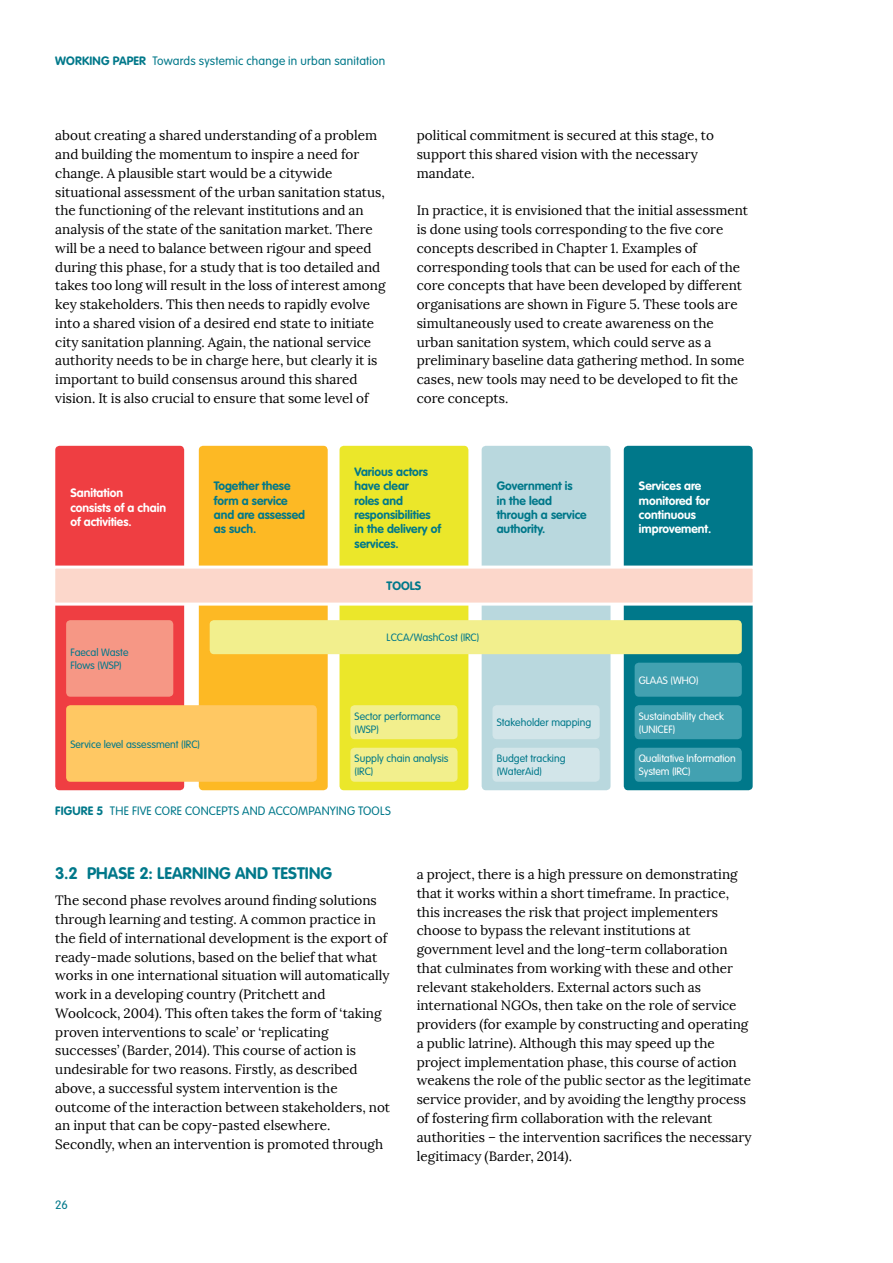
<style>
.page{position:relative;width:893px;height:1263px;background:#fff}
.page>*{position:absolute;margin:0;border:0;box-sizing:border-box;transform-origin:0 0}
.t1{font:700 16.5px "VAG Rounded Std";letter-spacing:.005em;color:#00788a}
.t2{font:13.5px/18.8px "Lora";color:#000}
.t3{font:700 12px/14.4px "VAG Rounded Std";color:#00788a}
.t4{font:300 12px "VAG Rounded Std";letter-spacing:.015em;color:#00788a}
.t5{font:700 12px/14.4px "VAG Rounded Std";color:#fff}
.t6{font:300 10.5px/12.6px "VAG Rounded Std";color:#00788a}
.t7{font:300 10.5px/12.6px "VAG Rounded Std";color:#fff}
.s1{font-weight:700}
</style>
<div class="page">
<div style="left:55px;top:446px;width:129px;height:344px;background:#ef3e42;border-radius:4px"></div>
<div style="left:199px;top:446px;width:129px;height:344px;background:#fdb924;border-radius:4px"></div>
<div style="left:340px;top:446px;width:128px;height:344px;background:#ebe72a;border-radius:4px"></div>
<div style="left:482px;top:446px;width:128px;height:344px;background:#b9d8de;border-radius:4px"></div>
<div style="left:624px;top:446px;width:129px;height:344px;background:#00788a;border-radius:4px"></div>
<div style="left:66px;top:620px;width:107px;height:77px;background:#f69785;border-radius:4px"></div>
<svg style="left:55px;top:564px;width:698px;height:43px;background:#f7d9cc"></svg>
<div style="left:210px;top:620px;width:532px;height:34px;background:#f2ef8d;border-radius:4px"></div>
<div style="left:66px;top:705px;width:251px;height:77px;background:#ffc863;border-radius:4px"></div>
<div style="left:350px;top:705px;width:108px;height:34px;background:#f2ef8d;border-radius:4px"></div>
<div style="left:492px;top:705px;width:108px;height:34px;background:#d2e5e9;border-radius:4px"></div>
<div style="left:635px;top:705px;width:107px;height:34px;background:#42a1b1;border-radius:4px"></div>
<div style="left:635px;top:663px;width:107px;height:34px;background:#42a1b1;border-radius:4px"></div>
<div style="left:350px;top:748px;width:108px;height:34px;background:#f2ef8d;border-radius:4px"></div>
<div style="left:492px;top:748px;width:108px;height:34px;background:#d2e5e9;border-radius:4px"></div>
<div style="left:635px;top:748px;width:107px;height:34px;background:#42a1b1;border-radius:4px"></div>
<p class="t4" style="left:55px;top:53px;width:332px"><span class="s1">WORKING PAPER</span> Towards systemic change in urban sanitation</p>
<p class="t2" style="left:55px;top:126px;width:332px">about creating a shared understanding of a problem and building the momentum to inspire a need for change. A plausible start would be a citywide situational assessment of the urban sanitation status, the functioning of the relevant institutions and an analysis of the state of the sanitation market. There will be a need to balance between rigour and speed during this phase, for a study that is too detailed and takes too long will result in the loss of interest among key stakeholders. This then needs to rapidly evolve into a shared vision of a desired end state to initiate city sanitation planning. Again, the national service authority needs to be in charge here, but clearly it is important to build consensus around this shared vision. It is also crucial to ensure that some level of</p>
<p class="t2" style="left:417px;top:126px;width:299px">political commitment is secured at this stage, to support this shared vision with the necessary mandate.</p>
<p class="t2" style="left:417px;top:201px;width:333px">In practice, it is envisioned that the initial assessment is done using tools corresponding to the five core concepts described in Chapter 1. Examples of corresponding tools that can be used for each of the core concepts that have been developed by different organisations are shown in Figure 5. These tools are simultaneously used to create awareness on the urban sanitation system, which could serve as a preliminary baseline data gathering method. In some cases, new tools may need to be developed to fit the core concepts.</p>
<p class="t5" style="left:70px;top:486px;width:97px">Sanitation consists of a chain of activities.</p>
<p class="t3" style="left:214px;top:479px;width:93px">Together these form a service and are assessed as such.</p>
<p class="t6" style="left:70px;top:646px;width:60px">Faecal Waste<br>Flows (WSP)</p>
<p class="t6" style="left:70px;top:738px;width:131px">Service level assessment (IRC)</p>
<p class="t3" style="left:355px;top:465px;width:88px">Various actors have clear<br>roles and responsibilities in the delivery of services.</p>
<p class="t3" style="left:387px;top:579px;width:36px">TOOLS</p>
<p class="t6" style="left:387px;top:632px;width:94px">LCCA/WashCost (IRC)</p>
<p class="t3" style="left:497px;top:479px;width:91px">Government is<br>in the lead through a service authority.</p>
<p class="t5" style="left:639px;top:479px;width:74px">Services are monitored for continuous improvement.</p>
<p class="t7" style="left:639px;top:674px;width:61px">GLAAS (WHO)</p>
<p class="t6" style="left:355px;top:710px;width:88px">Sector performance (WSP)</p>
<p class="t6" style="left:497px;top:717px;width:96px">Stakeholder mapping</p>
<p class="t7" style="left:639px;top:710px;width:87px">Sustainability check (UNICEF)</p>
<p class="t6" style="left:355px;top:753px;width:95px">Supply chain analysis (IRC)</p>
<p class="t6" style="left:497px;top:753px;width:70px">Budget tracking (WaterAid)</p>
<p class="t7" style="left:639px;top:753px;width:98px">Qualitative Information<br>System (IRC)</p>
<p class="t4" style="left:55px;top:804px;width:337px"><span class="s1">FIGURE 5</span> THE FIVE CORE CONCEPTS AND ACCOMPANYING TOOLS</p>
<p class="t1" style="left:55px;top:864px;width:278px">3.2 PHASE 2: LEARNING AND TESTING</p>
<p class="t2" style="left:55px;top:891px;width:336px">The second phase revolves around finding solutions through learning and testing. A common practice in the field of international development is the export of ready-made solutions, based on the belief that what works in one international situation will automatically work in a developing country (Pritchett and Woolcock, 2004). This often takes the form of ‘taking proven interventions to scale’ or ‘replicating successes’ (Barder, 2014). This course of action is undesirable for two reasons. Firstly, as described above, a successful system intervention is the outcome of the interaction between stakeholders, not an input that can be copy-pasted elsewhere.<br>Secondly, when an intervention is promoted through</p>
<p class="t4" style="left:55px;top:1198px;width:14px">26</p>
<p class="t2" style="left:417px;top:865px;width:336px">a project, there is a high pressure on demonstrating that it works within a short timeframe. In practice, this increases the risk that project implementers choose to bypass the relevant institutions at government level and the long-term collaboration that culminates from working with these and other relevant stakeholders. External actors such as international NGOs, then take on the role of service providers (for example by constructing and operating a public latrine). Although this may speed up the project implementation phase, this course of action weakens the role of the public sector as the legitimate service provider, and by avoiding the lengthy process of fostering firm collaboration with the relevant authorities – the intervention sacrifices the necessary legitimacy (Barder, 2014).</p>
</div>
